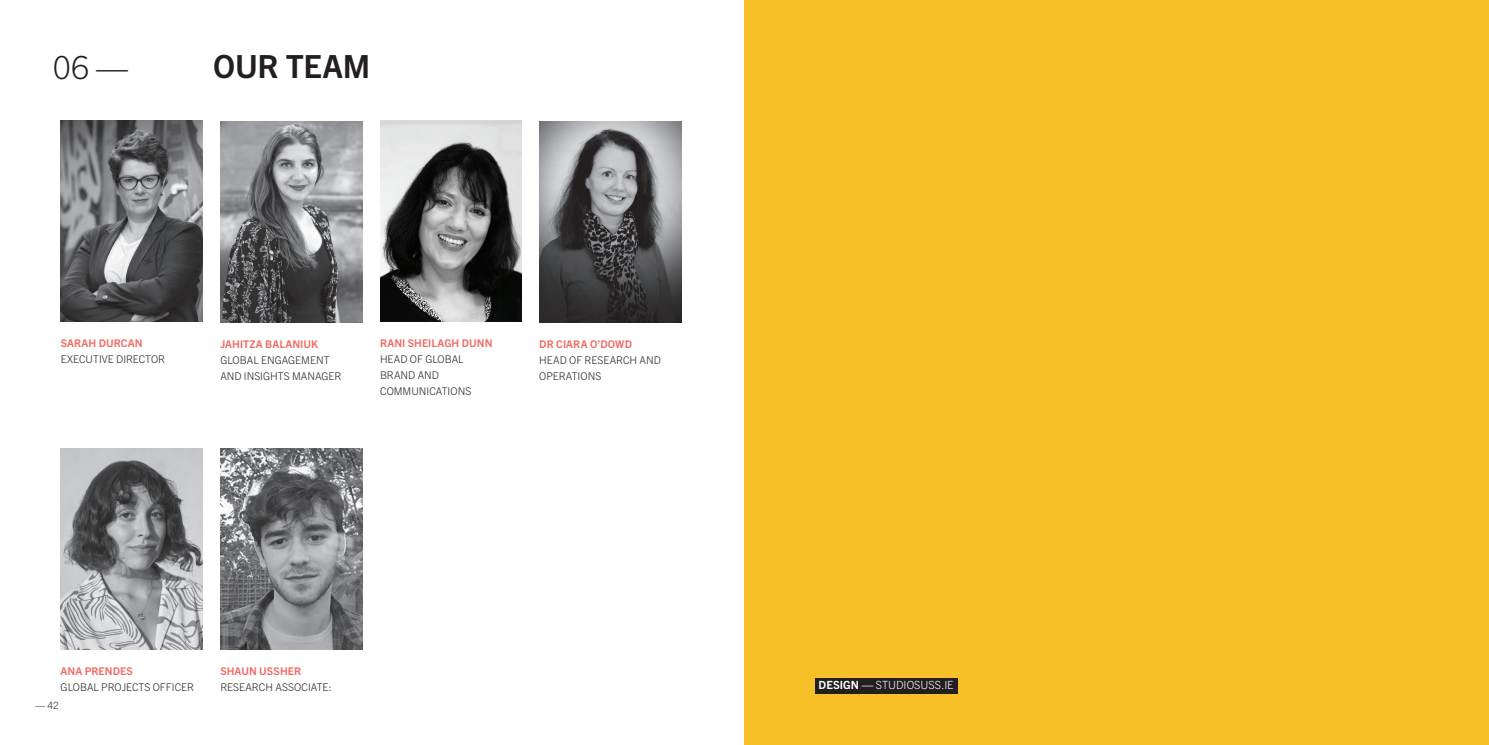
<style>
.page{position:relative;width:1489px;height:745px;background:#fff}
.page>*{position:absolute;margin:0;border:0;box-sizing:border-box;transform-origin:0 0}
.t1{font:700 31.88px "Trade Gothic Next LT Pro";letter-spacing:-.01em;color:#231f20}
.t2{font:300 31.88px "Trade Gothic Next LT Pro";color:#231f20}
.t3{font:300 11.25px "Trade Gothic Next LT Pro";color:#fff}
.t4{font:300 10.62px/16px "Trade Gothic Next LT Pro";color:#231f20}
.t5{font:700 10.62px "Trade Gothic Next LT Pro";letter-spacing:.005em;color:#f26c65}
.t6{font:300 10px "Trade Gothic Next LT Pro";color:#231f20}
.s1{font-weight:700}
</style>
<div class="page">
<div style="left:744px;top:0;width:744px;height:744px;background:#f8c027"></div>
<div style="left:815px;top:678px;width:142px;height:15px;background:#231f20"></div>
<img style="left:220px;top:121px;width:142px;height:201px">
<img style="left:380px;top:120px;width:142px;height:201px">
<img style="left:61px;top:120px;width:142px;height:201px">
<img style="left:539px;top:121px;width:142px;height:201px">
<img style="left:61px;top:448px;width:141px;height:201px">
<img style="left:220px;top:448px;width:142px;height:201px">
<h1 class="t2" style="left:53px;top:45px;width:77px">06 —</h1>
<h1 class="t1" style="left:213px;top:44px;width:158px">OUR TEAM</h1>
<p class="t5" style="left:61px;top:336px;width:83px">SARAH DURCAN</p>
<p class="t4" style="left:61px;top:350px;width:106px">EXECUTIVE DIRECTOR</p>
<p class="t5" style="left:220px;top:337px;width:99px">JAHITZA BALANIUK</p>
<p class="t4" style="left:220px;top:351px;width:123px">GLOBAL ENGAGEMENT<br>AND INSIGHTS MANAGER</p>
<p class="t5" style="left:380px;top:336px;width:114px">RANI SHEILAGH DUNN</p>
<p class="t4" style="left:380px;top:350px;width:93px">HEAD OF GLOBAL<br>BRAND AND<br>COMMUNICATIONS</p>
<p class="t5" style="left:539px;top:337px;width:94px">DR CIARA O’DOWD</p>
<p class="t4" style="left:539px;top:351px;width:123px">HEAD OF RESEARCH AND<br>OPERATIONS</p>
<p class="t5" style="left:61px;top:663px;width:74px">ANA PRENDES</p>
<p class="t4" style="left:61px;top:677px;width:135px">GLOBAL PROJECTS OFFICER</p>
<p class="t6" style="left:35px;top:698px;width:25px">— 42</p>
<p class="t5" style="left:220px;top:663px;width:82px">SHAUN USSHER</p>
<p class="t4" style="left:220px;top:677px;width:113px">RESEARCH ASSOCIATE:</p>
<p class="t3" style="left:818px;top:676px;width:136px"><span class="s1">DESIGN —</span> STUDIOSUSS.IE</p>
</div>
